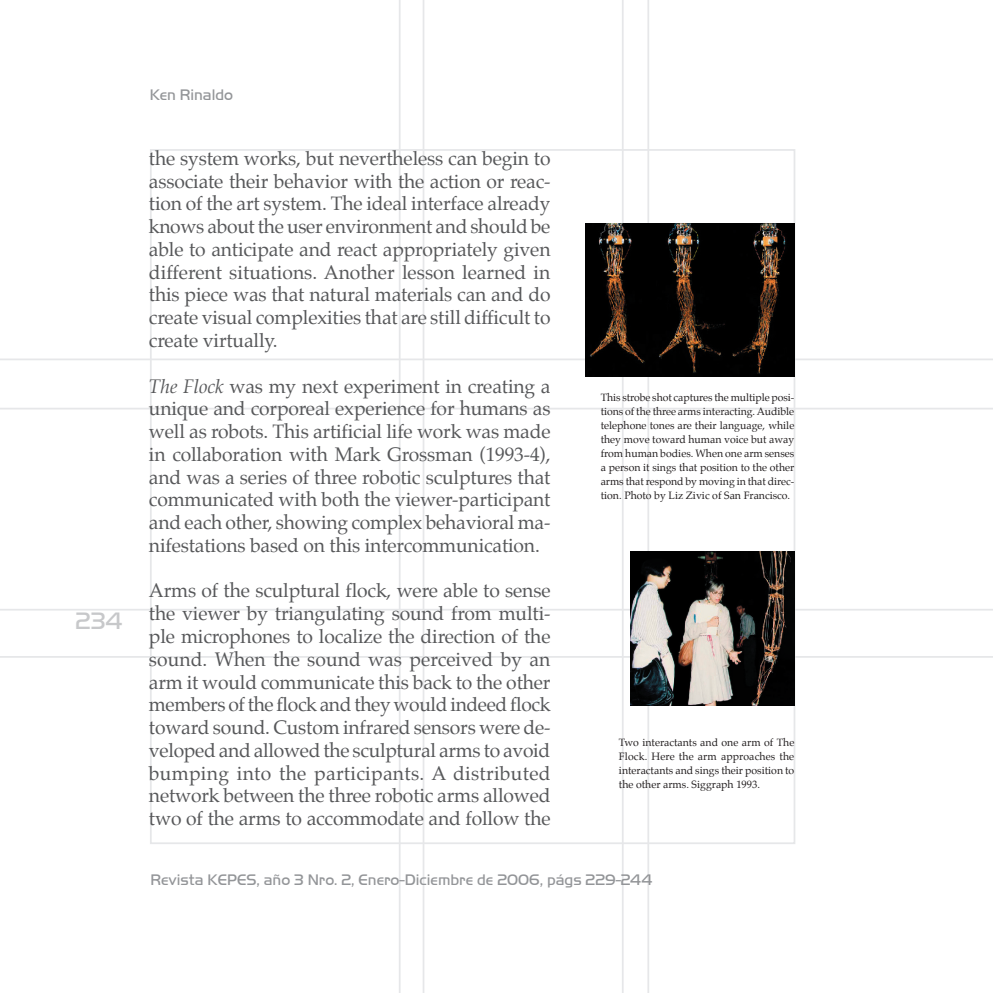
<style>
.page{position:relative;width:993px;height:993px;background:#fff}
.page>*{position:absolute;margin:0;border:0;box-sizing:border-box;transform-origin:0 0}
.t1{font:24.5px "Handel Got D Ligh";color:#c7c8ca}
.t2{font:19.25px/22.8px "Palatino";letter-spacing:-.01em;color:#57585a;text-align:justify}
.t3{font:15.75px "Handel Got D Ligh";color:#939598}
.t4{font:10.5px/14px "Palatino";color:#231f20;text-align:justify}
.s1{font-style:italic}
</style>
<div class="page">
<hr style="left:0;top:608px;width:992px;height:2px;background:#e6e7e9">
<hr style="left:0;top:655px;width:992px;height:2px;background:#e6e7e9">
<hr style="left:398px;top:0;width:2px;height:992px;background:#e6e7e9">
<hr style="left:422px;top:0;width:2px;height:992px;background:#e6e7e9">
<hr style="left:621px;top:0;width:2px;height:992px;background:#e6e7e9">
<hr style="left:647px;top:0;width:2px;height:992px;background:#e6e7e9">
<hr style="left:0;top:358px;width:992px;height:2px;background:#e6e7e9">
<hr style="left:0;top:407px;width:992px;height:2px;background:#e6e7e9">
<img style="left:585px;top:223px;width:209px;height:153px">
<img style="left:630px;top:551px;width:164px;height:153px">
<p class="t1" style="left:76px;top:607px;width:49px">234</p>
<p class="t3" style="left:150px;top:86px;width:85px">Ken Rinaldo</p>
<p class="t2" style="left:149px;top:147px;width:403px">the system works, but nevertheless can begin to associate their behavior with the action or reac&shy;tion of the art system. The ideal interface already knows about the user environment and should be able to anticipate and react appropriately given different situations. Another lesson learned in this piece was that natural materials can and do create visual complexities that are still difficult to create virtually.</p>
<p class="t2" style="left:149px;top:374px;width:403px"><span class="s1">The Flock</span> was my next experiment in creating a unique and corporeal experience for humans as well as robots. This artificial life work was made in collaboration with Mark Grossman (1993-4), and was a series of three robotic sculptures that communicated with both the viewer-participant and each other, showing complex behavioral ma&shy;nifestations based on this intercommunication.</p>
<p class="t2" style="left:149px;top:579px;width:403px">Arms of the sculptural flock, were able to sense the viewer by triangulating sound from multi&shy;ple microphones to localize the direction of the sound. When the sound was perceived by an arm it would communicate this back to the other members of the flock and they would indeed flock toward sound. Custom infrared sensors were de&shy;veloped and allowed the sculptural arms to avoid bumping into the participants. A distributed network between the three robotic arms allowed two of the arms to accommodate and follow the</p>
<p class="t4" style="left:600px;top:390px;width:195px">This strobe shot captures the multiple posi&shy;tions of the three arms interacting. Audible telephone tones are their language, while they move toward human voice but away from human bodies. When one arm senses a person it sings that position to the other arms that respond by moving in that direc&shy;tion. Photo by Liz Zivic of San Francisco.</p>
<p class="t4" style="left:618px;top:735px;width:177px">Two interactants and one arm of The Flock. Here the arm approaches the interactants and sings their position to the other arms. Siggraph 1993.</p>
<p class="t3" style="left:150px;top:870px;width:503px">Revista KEPES, año 3 Nro. 2, Enero-Diciembre de 2006, págs 229-244</p>
</div>
